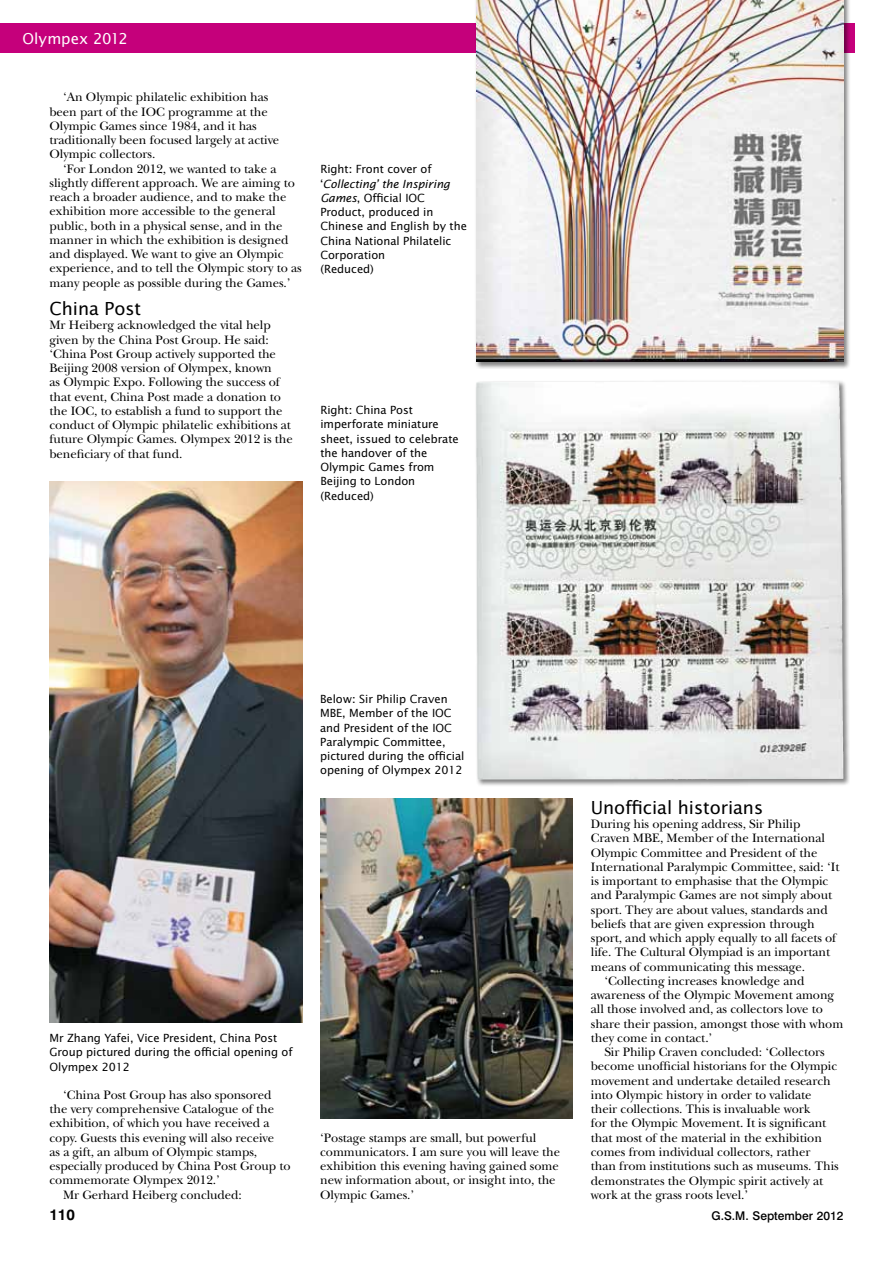
<style>
.page{position:relative;width:893px;height:1263px;background:#fff}
.page>*{position:absolute;margin:0;border:0;box-sizing:border-box;transform-origin:0 0}
.t1{font:18px "Lucida Sans Std";letter-spacing:-.005em;color:#000}
.t2{font:15px "Lucida Sans Std";letter-spacing:.005em;color:#fff}
.t3{font:700 15px "Swiss 721 BT";color:#000}
.t4{font:12.75px/14.2px "New Baskerville Std";letter-spacing:-.005em;color:#000}
.t5{font:500 12px "Swiss 721 BT";color:#000}
.t6{font:11.25px/14.2px "Lucida Sans Std";letter-spacing:-.005em;color:#000}
.s1{font-style:italic}
</style>
<div class="page">
<div style="left:0;top:23px;width:854px;height:30px;background:#c5007b"></div>
<img style="left:50px;top:482px;width:252px;height:541px">
<div style="left:474px;top:0;width:377px;height:369px;background:#000;opacity:.5"></div>
<img style="left:476px;top:0;width:367px;height:362px">
<div style="left:474px;top:379px;width:376px;height:408px;background:#000;opacity:.5"></div>
<img style="left:476px;top:381px;width:367px;height:398px">
<img style="left:320px;top:799px;width:253px;height:319px">
<p class="t2" style="left:23px;top:30px;width:107px">Olympex 2012</p>
<p class="t4" style="left:49px;top:90px;width:231px;text-indent:14px">‘An Olympic philatelic exhibition has been part of the IOC programme at the Olympic Games since 1984, and it has traditionally been focused largely at active Olympic collectors.</p>
<p class="t4" style="left:49px;top:161px;width:254px;text-indent:14px">‘For London 2012, we wanted to take a slightly different approach. We are aiming to reach a broader audience, and to make the exhibition more accessible to the general public, both in a physical sense, and in the manner in which the exhibition is designed and displayed. We want to give an Olympic experience, and to tell the Olympic story to as many people as possible during the Games.’</p>
<h1 class="t1" style="left:50px;top:298px;width:93px">China Post</h1>
<p class="t4" style="left:50px;top:318px;width:245px">Mr Heiberg acknowledged the vital help given by the China Post Group. He said: ‘China Post Group actively supported the Beijing 2008 version of Olympex, known<br>as Olympic Expo. Following the success of that event, China Post made a donation to the IOC, to establish a fund to support the conduct of Olympic philatelic exhibitions at future Olympic Games. Olympex 2012 is the beneficiary of that fund.</p>
<p class="t6" style="left:320px;top:162px;width:148px">Right: Front cover of ‘<span class="s1">Collecting’ the Inspiring<br>Games</span>, Official IOC<br>Product, produced in<br>Chinese and English by the<br>China National Philatelic<br>Corporation<br>(Reduced)</p>
<p class="t6" style="left:320px;top:403px;width:140px">Right: China Post imperforate miniature sheet, issued to celebrate the handover of the<br>Olympic Games from<br>Beijing to London (Reduced)</p>
<p class="t6" style="left:320px;top:692px;width:146px">Below: Sir Philip Craven<br>MBE, Member of the IOC and President of the IOC<br>Paralympic Committee, pictured during the official opening of Olympex 2012</p>
<p class="t6" style="left:50px;top:1031px;width:244px">Mr Zhang Yafei, Vice President, China Post<br>Group pictured during the official opening of<br>Olympex 2012</p>
<p class="t4" style="left:63px;top:1088px;width:210px">‘China Post Group has also sponsored</p>
<p class="t4" style="left:49px;top:1102px;width:226px">the very comprehensive Catalogue of the</p>
<p class="t4" style="left:49px;top:1116px;width:222px">exhibition, of which you have received a</p>
<p class="t4" style="left:49px;top:1130px;width:226px">copy. Guests this evening will also receive</p>
<p class="t4" style="left:49px;top:1145px;width:209px">as a gift, an album of Olympic stamps,</p>
<p class="t4" style="left:49px;top:1159px;width:243px">especially produced by China Post Group to</p>
<p class="t4" style="left:49px;top:1173px;width:172px">commemorate Olympex 2012.’</p>
<p class="t4" style="left:63px;top:1187px;width:180px">Mr Gerhard Heiberg concluded:</p>
<p class="t4" style="left:320px;top:1130px;width:242px">‘Postage stamps are small, but powerful communicators. I am sure you will leave the exhibition this evening having gained some new information about, or insight into, the Olympic Games.’</p>
<h1 class="t1" style="left:591px;top:797px;width:174px">Unofficial historians</h1>
<p class="t4" style="left:591px;top:817px;width:211px">During his opening address, Sir Philip</p>
<p class="t4" style="left:591px;top:831px;width:236px">Craven MBE, Member of the International</p>
<p class="t4" style="left:591px;top:845px;width:228px">Olympic Committee and President of the</p>
<p class="t4" style="left:591px;top:860px;width:250px">International Paralympic Committee, said: ‘It</p>
<p class="t4" style="left:591px;top:874px;width:239px">is important to emphasise that the Olympic</p>
<p class="t4" style="left:591px;top:888px;width:243px">and Paralympic Games are not simply about</p>
<p class="t4" style="left:591px;top:902px;width:239px">sport. They are about values, standards and</p>
<p class="t4" style="left:591px;top:917px;width:225px">beliefs that are given expression through</p>
<p class="t4" style="left:591px;top:931px;width:247px">sport, and which apply equally to all facets of</p>
<p class="t4" style="left:591px;top:945px;width:241px">life. The Cultural Olympiad is an important</p>
<p class="t4" style="left:591px;top:959px;width:216px">means of communicating this message.</p>
<p class="t4" style="left:604px;top:974px;width:202px">‘Collecting increases knowledge and</p>
<p class="t4" style="left:591px;top:988px;width:245px">awareness of the Olympic Movement among</p>
<p class="t4" style="left:591px;top:1002px;width:234px">all those involved and, as collectors love to</p>
<p class="t4" style="left:591px;top:1016px;width:254px">share their passion, amongst those with whom</p>
<p class="t4" style="left:591px;top:1031px;width:123px">they come in contact.’</p>
<p class="t4" style="left:604px;top:1045px;width:222px">Sir Philip Craven concluded: ‘Collectors</p>
<p class="t4" style="left:591px;top:1059px;width:248px">become unofficial historians for the Olympic</p>
<p class="t4" style="left:591px;top:1073px;width:242px">movement and undertake detailed research</p>
<p class="t4" style="left:591px;top:1088px;width:222px">into Olympic history in order to validate</p>
<p class="t4" style="left:591px;top:1102px;width:221px">their collections. This is invaluable work</p>
<p class="t4" style="left:591px;top:1116px;width:237px">for the Olympic Movement. It is significant</p>
<p class="t4" style="left:591px;top:1130px;width:233px">that most of the material in the exhibition</p>
<p class="t4" style="left:591px;top:1145px;width:221px">comes from individual collectors, rather</p>
<p class="t4" style="left:591px;top:1159px;width:249px">than from institutions such as museums. This</p>
<p class="t4" style="left:591px;top:1173px;width:234px">demonstrates the Olympic spirit actively at</p>
<p class="t4" style="left:591px;top:1187px;width:159px">work at the grass roots level.’</p>
<p class="t3" style="left:50px;top:1205px;width:27px">110</p>
<p class="t5" style="left:711px;top:1208px;width:133px">G.S.M. September 2012</p>
</div>
